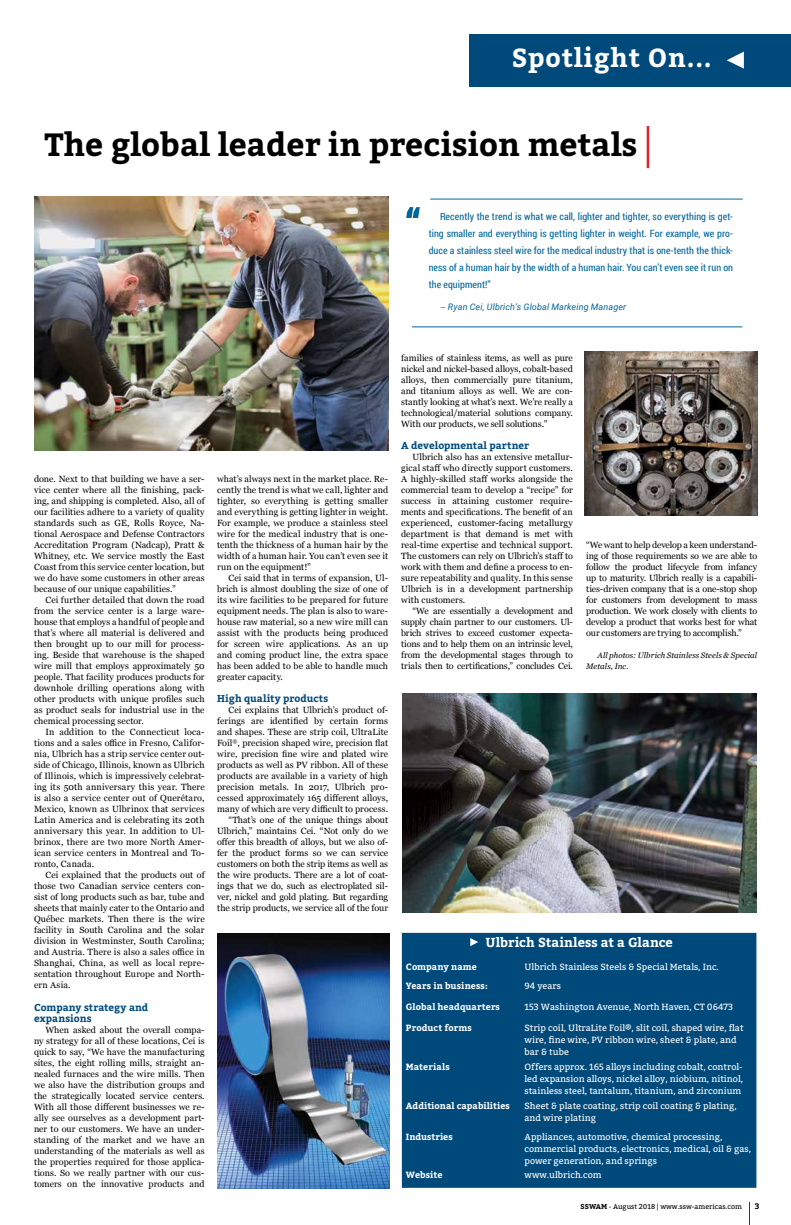
<style>
.page{position:relative;width:791px;height:1225px;background:#fff}
.page>*{position:absolute;margin:0;border:0;box-sizing:border-box;transform-origin:0 0}
.t1{font:700 32px "Bitter";color:#000}
.t2{font:700 26px "Bitter";letter-spacing:.03em;color:#fff}
.t3{font:700 13px "Bitter";color:#fff}
.t4{font:10px/17px "Roboto Condensed";letter-spacing:.005em;color:#00679b;text-align:justify}
.t5{font:700 10px/11px "Bitter";letter-spacing:.005em;color:#004a7b}
.t6{font:9px/11px "Georgia";letter-spacing:.005em;color:#000;text-align:justify}
.t7{font:9px/12px "Bitter";color:#fff}
.t8{font:700 9px "Bitter";color:#fff}
.t9{font:italic 9px "Roboto";letter-spacing:.015em;color:#00679b}
.t10{font:italic 8px/11px "Georgia";letter-spacing:.01em;color:#000}
.t11{font:700 8px "Bitter";color:#000}
.t12{font:7px "Bitter";color:#000}
.s1{font-family:"Georgia";font-style:normal}
.s2{font-weight:700}
</style>
<div class="page">
<svg style="left:749px;top:1202px;width:1px;height:23px"></svg>
<div style="left:469px;top:34px;width:322px;height:52px;background:#004a7b"></div>
<svg style="left:727px;top:52px;width:17px;height:17px"></svg>
<hr style="left:647px;top:126px;width:2px;height:42px;background:#db2727">
<div style="left:402px;top:933px;width:354px;height:254px;background:#004a7b"></div>
<svg style="left:470px;top:938px;width:8px;height:8px"></svg>
<img style="left:584px;top:351px;width:173px;height:165px">
<hr style="left:430px;top:198px;width:313px;height:1px;background:#00679b">
<hr style="left:412px;top:326px;width:330px;height:1px;background:#00679b">
<svg style="left:406px;top:207px;width:14px;height:11px"></svg>
<img style="left:402px;top:693px;width:354px;height:219px">
<img style="left:217px;top:933px;width:173px;height:255px">
<img style="left:34px;top:196px;width:354px;height:254px">
<h2 class="t2" style="left:512px;top:38px;width:202px">Spotlight On...</h2>
<h1 class="t1" style="left:44px;top:120px;width:594px">The global leader in precision metals</h1>
<p class="t4" style="left:429px;top:207px;width:306px;text-indent:11px">Recently the trend is what we call, lighter and tighter, so everything is get&shy;ting smaller and everything is getting lighter in weight. For example, we pro&shy;duce a stainless steel wire for the medical industry that is one-tenth the thick&shy;ness of a human hair by the width of a human hair. You can’t even see it run on the equipment!”</p>
<p class="t9" style="left:440px;top:301px;width:188px"><span class="s1">−</span> Ryan Cei, Ulbrich’s Global Markeing Manager</p>
<p class="t6" style="left:34px;top:474px;width:172px">done. Next to that building we have a ser&shy;vice center where all the finishing, pack&shy;ing, and shipping is completed. Also, all of our facilities adhere to a variety of quality standards such as GE, Rolls Royce, Na&shy;tional Aerospace and Defense Contractors Accreditation Program (Nadcap), Pratt &amp; Whitney, etc. We service mostly the East Coast from this service center location, but we do have some customers in other areas because of our unique capabilities.”</p>
<p class="t6" style="left:34px;top:595px;width:172px;text-indent:11px">Cei further detailed that down the road from the service center is a large ware&shy;house that employs a handful of people and that’s where all material is delivered and then brought up to our mill for process&shy;ing. Beside that warehouse is the shaped wire mill that employs approximately 50 people. That facility produces products for downhole drilling operations along with other products with unique profiles such as product seals for industrial use in the chemical processing sector.</p>
<p class="t6" style="left:34px;top:726px;width:172px;text-indent:11px">In addition to the Connecticut loca&shy;tions and a sales office in Fresno, Califor&shy;nia, Ulbrich has a strip service center out&shy;side of Chicago, Illinois, known as Ulbrich of Illinois, which is impressively celebrat&shy;ing its 50th anniversary this year. There is also a service center out of Querétaro, Mexico, known as Ulbrinox that services Latin America and is celebrating its 20th anniversary this year. In addition to Ul&shy;brinox, there are two more North Amer&shy;ican service centers in Montreal and To&shy;ronto, Canada.</p>
<p class="t6" style="left:34px;top:869px;width:172px;text-indent:11px">Cei explained that the products out of those two Canadian service centers con&shy;sist of long products such as bar, tube and sheets that mainly cater to the Ontario and Québec markets. Then there is the wire facility in South Carolina and the solar division in Westminster, South Carolina; and Austria. There is also a sales office in Shanghai, China, as well as local repre&shy;sentation throughout Europe and North&shy;ern Asia.</p>
<p class="t5" style="left:34px;top:1001px;width:116px">Company strategy and expansions</p>
<p class="t6" style="left:34px;top:1024px;width:172px;text-indent:11px">When asked about the overall compa&shy;ny strategy for all of these locations, Cei is quick to say, “We have the manufacturing sites, the eight rolling mills, straight an&shy;nealed furnaces and the wire mills. Then we also have the distribution groups and the strategically located service centers.<br>With all those different businesses we re&shy;ally see ourselves as a development part&shy;ner to our customers. We have an under&shy;standing of the market and we have an understanding of the materials as well as the properties required for those applica&shy;tions. So we really partner with our cus&shy;tomers on the innovative products and</p>
<p class="t6" style="left:217px;top:474px;width:173px">what’s always next in the market place. Re&shy;cently the trend is what we call, lighter and tighter, so everything is getting smaller and everything is getting lighter in weight.<br>For example, we produce a stainless steel wire for the medical industry that is one&shy;tenth the thickness of a human hair by the width of a human hair. You can’t even see it run on the equipment!”</p>
<p class="t6" style="left:217px;top:572px;width:172px;text-indent:11px">Cei said that in terms of expansion, Ul&shy;brich is almost doubling the size of one of its wire facilities to be prepared for future equipment needs. The plan is also to ware&shy;house raw material, so a new wire mill can assist with the products being produced for screen wire applications. As an up and coming product line, the extra space has been added to be able to handle much greater capacity.</p>
<p class="t5" style="left:217px;top:693px;width:113px">High quality products</p>
<p class="t6" style="left:217px;top:705px;width:173px;text-align:right">Cei explains that Ulbrich’s product of&shy;ferings are identified by certain forms and shapes. These are strip coil, UltraLite Foil<sup>®</sup>, precision shaped wire, precision flat wire, precision fine wire and plated wire products as well as PV ribbon. All of these products are available in a variety of high precision metals. In 2017, Ulbrich pro&shy;cessed approximately 165 different alloys, many of which are very difficult to process. “That’s one of the unique things about Ulbrich,” maintains Cei. “Not only do we offer this breadth of alloys, but we also of&shy;fer the product forms so we can service customers on both the strip items as well as the wire products. There are a lot of coat&shy;ings that we do, such as electroplated sil&shy;ver, nickel and gold plating. But regarding the strip products, we service all of the four</p>
<p class="t6" style="left:401px;top:353px;width:173px">families of stainless items, as well as pure nickel and nickel-based alloys, cobalt-based alloys, then commercially pure titanium, and titanium alloys as well. We are con&shy;stantly looking at what’s next. We’re really a technological/material solutions company.<br>With our products, we sell solutions.”</p>
<p class="t5" style="left:401px;top:440px;width:129px">A developmental partner</p>
<p class="t6" style="left:401px;top:452px;width:173px;text-indent:11px">Ulbrich also has an extensive metallur&shy;gical staff who directly support customers.<br>A highly-skilled staff works alongside the commercial team to develop a “recipe” for success in attaining customer require&shy;ments and specifications. The benefit of an experienced, customer-facing metallurgy department is that demand is met with real-time expertise and technical support.<br>The customers can rely on Ulbrich’s staff to work with them and define a process to en&shy;sure repeatability and quality. In this sense Ulbrich is in a development partnership with customers.</p>
<p class="t6" style="left:401px;top:606px;width:173px;text-indent:11px">“We are essentially a development and supply chain partner to our customers. Ul&shy;brich strives to exceed customer expecta&shy;tions and to help them on an intrinsic level, from the developmental stages through to trials then to certifications,” concludes Cei.</p>
<p class="t6" style="left:586px;top:540px;width:173px">“We want to help develop a keen understand&shy;ing of those requirements so we are able to follow the product lifecycle from infancy up to maturity. Ulbrich really is a capabili&shy;ties-driven company that is a one-stop shop for customers from development to mass production. We work closely with clients to develop a product that works best for what our customers are trying to accomplish.”</p>
<p class="t10" style="left:586px;top:650px;width:172px;text-indent:11px">All photos: Ulbrich Stainless Steels &amp; Special<br>Metals, Inc.</p>
<h3 class="t3" style="left:485px;top:932px;width:189px">Ulbrich Stainless at a Glance</h3>
<p class="t8" style="left:406px;top:959px;width:73px">Company name</p>
<p class="t7" style="left:524px;top:960px;width:196px">Ulbrich Stainless Steels &amp; Special Metals, Inc.</p>
<p class="t8" style="left:406px;top:979px;width:83px">Years in business:</p>
<p class="t7" style="left:524px;top:979px;width:38px">94 years</p>
<p class="t8" style="left:406px;top:999px;width:96px">Global headquarters</p>
<p class="t7" style="left:524px;top:1000px;width:210px">153 Washington Avenue, North Haven, CT 06473</p>
<p class="t8" style="left:406px;top:1020px;width:67px">Product forms</p>
<p class="t7" style="left:524px;top:1021px;width:221px">Strip coil, UltraLite Foil®, slit coil, shaped wire, flat wire, fine wire, PV ribbon wire, sheet &amp; plate, and bar &amp; tube</p>
<p class="t8" style="left:406px;top:1059px;width:45px">Materials</p>
<p class="t7" style="left:524px;top:1060px;width:220px;text-align:justify">Offers approx. 165 alloys including cobalt, control&shy;led expansion alloys, nickel alloy, niobium, nitinol, stainless steel, tantalum, titanium, and zirconium</p>
<p class="t8" style="left:406px;top:1098px;width:106px">Additional capabilities</p>
<p class="t7" style="left:524px;top:1099px;width:214px">Sheet &amp; plate coating, strip coil coating &amp; plating, and wire plating</p>
<p class="t8" style="left:406px;top:1129px;width:48px">Industries</p>
<p class="t7" style="left:524px;top:1130px;width:228px">Appliances, automotive, chemical processing, commercial products, electronics, medical, oil &amp; gas, power generation, and springs</p>
<p class="t8" style="left:406px;top:1168px;width:38px">Website</p>
<p class="t7" style="left:524px;top:1169px;width:79px">www.ulbrich.com</p>
<p class="t12" style="left:580px;top:1201px;width:163px"><span class="s2">SSWAM</span> - August 2018 | www.ssw-americas.com</p>
<p class="t11" style="left:755px;top:1199px;width:6px">3</p>
</div>
